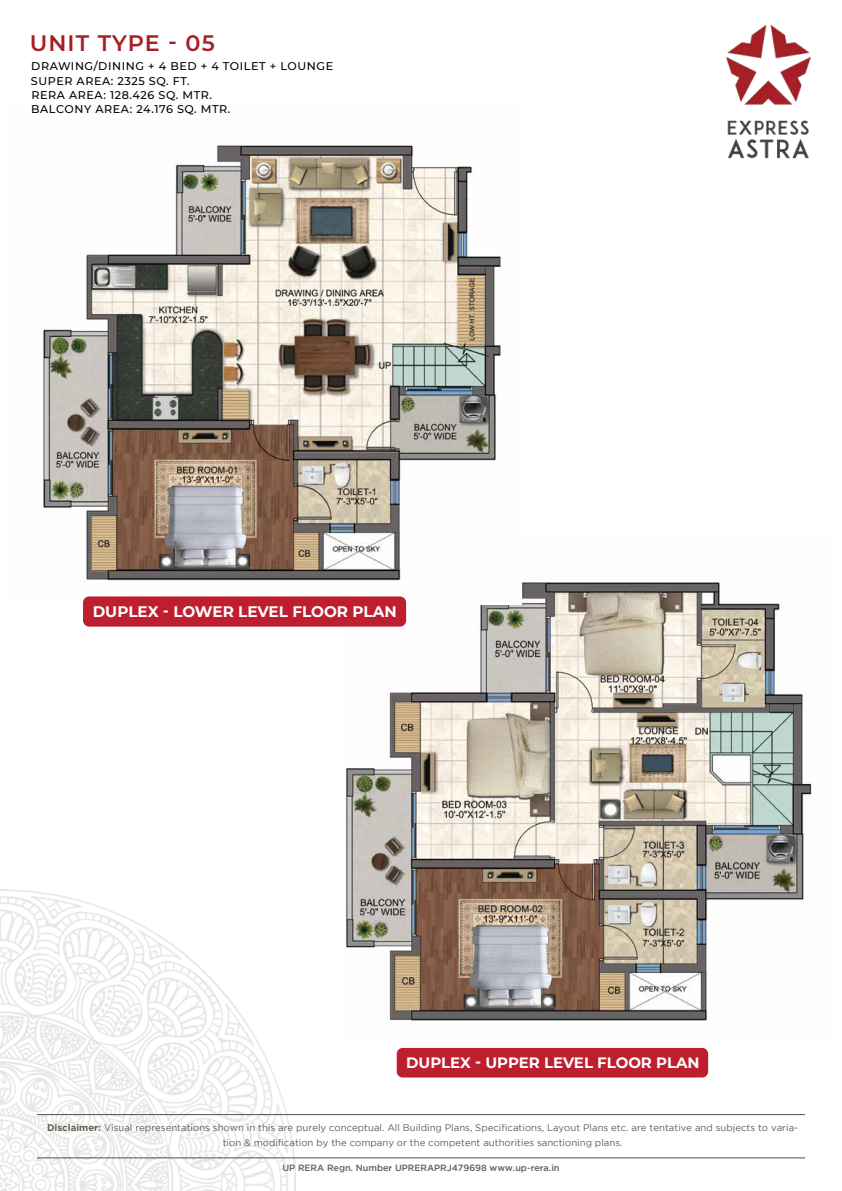
<style>
.page{position:relative;width:842px;height:1191px;background:#fff}
.page>*{position:absolute;margin:0;border:0;box-sizing:border-box;transform-origin:0 0}
.t1{font:600 22.3px "Montserrat";letter-spacing:.05em;color:#a61f25}
.t2{font:700 15.2px "Montserrat";color:#fff}
.t3{font:700 15px "Montserrat";color:#fff}
.t4{font:500 11.2px/14.5px "Montserrat";letter-spacing:.05em;color:#010101}
.t5{font:9.6px/14.9px "Gotham";color:#655d52;text-align:center}
.t6{font:500 9px "Gotham";color:#655d52}
.s1{font-weight:700}
</style>
<div class="page">
<img style="left:0;top:890px;width:296px;height:301px">
<img style="left:340px;top:582px;width:472px;height:439px">
<div style="left:397px;top:1048px;width:311px;height:29px;background:#be1e2d;border-radius:6px"></div>
<img style="left:43px;top:145px;width:479px;height:459px">
<div style="left:83px;top:596px;width:323px;height:30px;background:#be1e2d;border-radius:6px"></div>
<img style="left:726px;top:24px;width:86px;height:135px">
<hr style="left:37px;top:1114px;width:768px;height:1px;background:#4e4e4e">
<hr style="left:37px;top:1157px;width:768px;height:1px;background:#4e4e4e">
<h1 class="t1" style="left:30px;top:28px;width:187px">UNIT TYPE - 05</h1>
<p class="t4" style="left:31px;top:58px;width:303px">DRAWING/DINING + 4 BED + 4 TOILET + LOUNGE</p>
<p class="t4" style="left:31px;top:73px;width:183px">SUPER AREA: 2325 SQ. FT.<br>RERA AREA: 128.426 SQ. MTR.</p>
<p class="t4" style="left:31px;top:102px;width:201px">BALCONY AREA: 24.176 SQ. MTR.</p>
<h2 class="t2" style="left:93px;top:600px;width:306px">DUPLEX - LOWER LEVEL FLOOR PLAN</h2>
<h3 class="t3" style="left:406px;top:1051px;width:295px">DUPLEX - UPPER LEVEL FLOOR PLAN</h3>
<p class="t5" style="left:47px;top:1120px;width:752px"><span class="s1">Disclaimer:</span> Visual representations shown in this are purely conceptual. All Building Plans, Specifications, Layout Plans etc. are tentative and subjects to varia&shy;tion &amp; modification by the company or the competent authorities sanctioning plans.</p>
<p class="t6" style="left:282px;top:1163px;width:278px">UP RERA Regn. Number UPRERAPRJ479698 www.up-rera.in</p>
</div>
